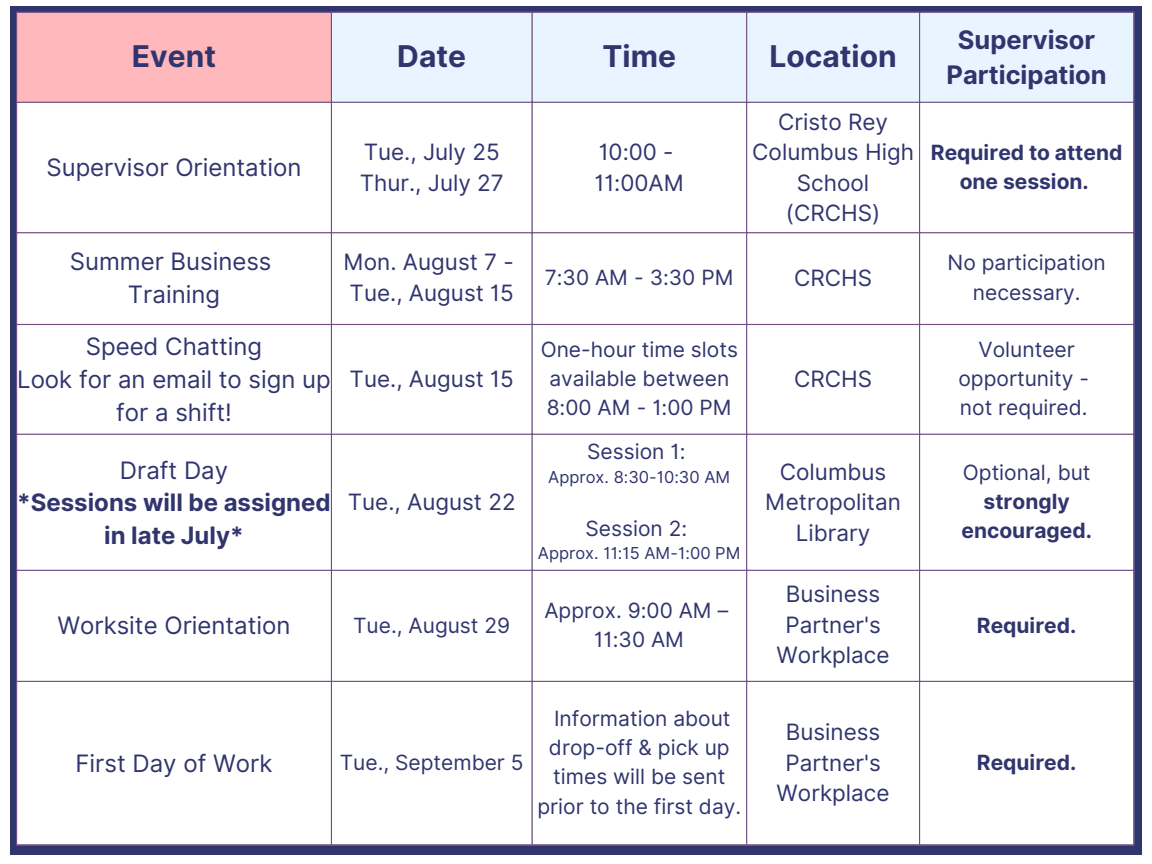
<style>
.page{position:relative;width:1152px;height:864px;background:#31356e}
.page>*{position:absolute;margin:0;border:0;box-sizing:border-box;transform-origin:0 0}
.t1{font:700 30px "Inter";color:#31356e}
.t2{font:700 25.5px/34.8px "Inter";color:#31356e;text-align:center}
.t3{font:24px/32.7px "Inter";color:#31356e;text-align:center}
.t4{font:700 24px/32.7px "Inter";color:#31356e;text-align:center}
.t5{font:22.5px/30.3px "Inter";color:#31356e;text-align:center}
.t6{font:21px/29.2px "Inter";color:#31356e;text-align:center}
.t7{font:700 21px/29.2px "Inter";color:#31356e;text-align:center}
.t8{font:16.5px "Inter";color:#31356e}
.s1{font-weight:400}
</style>
<div class="page">
<div style="left:16px;top:12px;width:316px;height:91px;background:#ffb9bd"></div>
<div style="left:332px;top:13px;width:801px;height:89px;background:#e8f4ff"></div>
<div style="left:17px;top:103px;width:1116px;height:741px;background:#fff"></div>
<hr style="left:16px;top:13px;width:1px;height:831px;background:#704e85">
<hr style="left:331px;top:13px;width:1px;height:831px;background:#704e85">
<hr style="left:531px;top:13px;width:2px;height:831px;background:#704e85">
<hr style="left:746px;top:13px;width:1px;height:831px;background:#704e85">
<hr style="left:919px;top:13px;width:1px;height:831px;background:#704e85">
<hr style="left:1133px;top:13px;width:1px;height:831px;background:#704e85">
<hr style="left:16px;top:12px;width:1118px;height:1px;background:#704e85">
<hr style="left:16px;top:102px;width:1118px;height:1px;background:#704e85">
<hr style="left:16px;top:232px;width:1118px;height:1px;background:#704e85">
<hr style="left:16px;top:324px;width:1118px;height:1px;background:#704e85">
<hr style="left:16px;top:434px;width:1118px;height:1px;background:#704e85">
<hr style="left:16px;top:570px;width:1118px;height:1px;background:#704e85">
<hr style="left:16px;top:681px;width:1118px;height:1px;background:#704e85">
<hr style="left:16px;top:844px;width:1118px;height:1px;background:#704e85">
<div style="left:0;top:0;width:10px;height:864px;background:#fff"></div>
<div style="left:5px;top:855px;width:1147px;height:9px;background:#fff"></div>
<div style="left:1143px;top:0;width:9px;height:864px;background:#fff"></div>
<div style="left:10px;top:0;width:1142px;height:6px;background:#fff"></div>
<p class="t1" style="left:132px;top:38px;width:86px">Event</p>
<p class="t1" style="left:397px;top:38px;width:70px">Date</p>
<p class="t1" style="left:603px;top:38px;width:75px">Time</p>
<p class="t1" style="left:769px;top:38px;width:129px">Location</p>
<p class="t3" style="left:46px;top:151px;width:257px">Supervisor Orientation</p>
<p class="t3" style="left:70px;top:245px;width:203px">Summer Business</p>
<p class="t3" style="left:128px;top:278px;width:94px">Training</p>
<p class="t5" style="left:364px;top:137px;width:138px">Tue., July 25</p>
<p class="t5" style="left:360px;top:167px;width:146px">Thur., July 27</p>
<p class="t5" style="left:343px;top:247px;width:172px">Mon. August 7 -</p>
<p class="t5" style="left:350px;top:277px;width:166px">Tue., August 15</p>
<p class="t3" style="left:86px;top:330px;width:178px">Speed Chatting</p>
<p class="t3" style="left:17px;top:363px;width:315px">Look for an email to sign up for a shift!</p>
<p class="t5" style="left:350px;top:364px;width:166px">Tue., August 15</p>
<p class="t5" style="left:599px;top:137px;width:76px">10:00 -</p>
<p class="t5" style="left:594px;top:167px;width:91px">11:00AM</p>
<p class="t5" style="left:752px;top:106px;width:163px">Cristo Rey<br>Columbus High<br>School (CRCHS)</p>
<p class="t6" style="left:545px;top:263px;width:190px">7:30 AM - 3:30 PM</p>
<p class="t5" style="left:794px;top:263px;width:80px">CRCHS</p>
<p class="t6" style="left:541px;top:334px;width:199px;text-align:left">One-hour time slots available between<br>8:00 AM - 1:00 PM</p>
<p class="t5" style="left:794px;top:364px;width:80px">CRCHS</p>
<p class="t2" style="left:947px;top:22px;width:162px">Supervisor<br>Participation</p>
<p class="t7" style="left:931px;top:138px;width:193px">Required to attend one session.</p>
<p class="t6" style="left:948px;top:248px;width:160px">No participation necessary.</p>
<p class="t6" style="left:958px;top:334px;width:132px">Volunteer opportunity -</p>
<p class="t6" style="left:960px;top:393px;width:129px">not required.</p>
<p class="t3" style="left:120px;top:454px;width:110px">Draft Day</p>
<p class="t4" style="left:17px;top:486px;width:315px">*Sessions will be assigned in late July*</p>
<p class="t5" style="left:348px;top:487px;width:169px">Tue., August 22</p>
<p class="t6" style="left:587px;top:437px;width:100px">Session 1:</p>
<p class="t8" style="left:548px;top:467px;width:184px">Approx. 8:30-10:30 AM</p>
<p class="t6" style="left:586px;top:514px;width:103px">Session 2:</p>
<p class="t8" style="left:538px;top:544px;width:204px">Approx. 11:15 AM-1:00 PM</p>
<p class="t5" style="left:765px;top:456px;width:137px">Columbus<br>Metropolitan<br>Library</p>
<p class="t7" style="left:961px;top:458px;width:132px"><span class="s1">Optional, but </span>strongly encouraged.</p>
<p class="t3" style="left:57px;top:609px;width:235px">Worksite Orientation</p>
<p class="t6" style="left:353px;top:611px;width:159px">Tue., August 29</p>
<p class="t6" style="left:544px;top:596px;width:186px">Approx. 9:00 AM –</p>
<p class="t6" style="left:594px;top:625px;width:92px">11:30 AM</p>
<p class="t5" style="left:777px;top:579px;width:114px">Business<br>Partner's<br>Workplace</p>
<p class="t7" style="left:977px;top:611px;width:101px">Required.</p>
<p class="t3" style="left:76px;top:747px;width:198px">First Day of Work</p>
<p class="t6" style="left:340px;top:747px;width:185px">Tue., September 5</p>
<p class="t6" style="left:537px;top:704px;width:205px">Information about drop-off &amp; pick up times will be sent prior to the first day.</p>
<p class="t5" style="left:777px;top:717px;width:114px">Business<br>Partner's<br>Workplace</p>
<p class="t7" style="left:977px;top:747px;width:101px">Required.</p>
</div>
